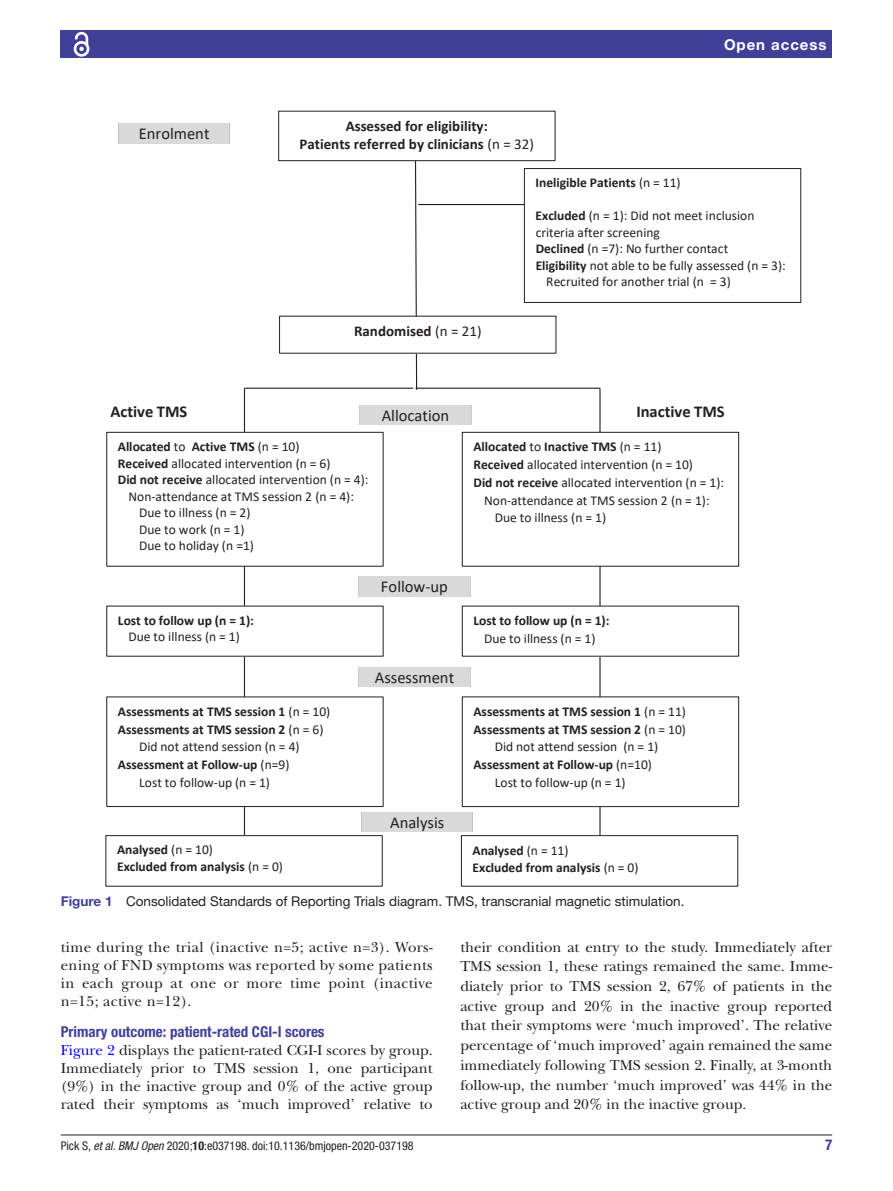
<style>
.page{position:relative;width:893px;height:1191px;background:#fff}
.page>*{position:absolute;margin:0;border:0;box-sizing:border-box;transform-origin:0 0}
.t1{font:16.65px "Calibri";color:#231f20}
.t2{font:16.5px "Calibri";color:#231f20}
.t3{font:700 16.5px "Calibri";letter-spacing:.005em;color:#231f20}
.t4{font:15px/19.6px "New Baskerville";color:#231f20;text-align:justify}
.t5{font:700 15px/18.1px "Calibri";color:#231f20;text-align:center}
.t6{font:700 condensed 15px "Helvetica Neue LT Std";color:#414099}
.t7{font:700 15px "Helvetica Neue LT Std";letter-spacing:.065em;color:#fff}
.t8{font:13.5px "Calibri";color:#231f20}
.t9{font:700 13.5px/16.5px "Calibri";color:#231f20}
.t10{font:13.5px "Helvetica Neue LT Std";color:#231f20}
.t11{font:condensed 12px "Helvetica Neue LT Std";color:#231f20}
.s1{font-weight:400}
.s2{font-weight:700}
.s3{font-weight:700;color:#414099}
.s4{color:#00f}
.s5{font-style:italic}
</style>
<div class="page">
<hr style="left:61px;top:1134px;width:771px;height:1px;background:#231f20">
<div style="left:61px;top:31px;width:771px;height:27px;background:#414099"></div>
<svg style="left:73px;top:31px;width:17px;height:26px"></svg>
<hr style="left:244px;top:388px;width:1px;height:491px;background:#231f20">
<div style="left:359px;top:405px;width:113px;height:20px;background:#d9d9d9"></div>
<hr style="left:418px;top:204px;width:129px;height:1px;background:#231f20">
<svg style="left:414px;top:161px;width:4px;height:229px"></svg>
<hr style="left:244px;top:388px;width:169px;height:1px;background:#231f20">
<div style="left:107px;top:432px;width:276px;height:134px;background:#fff"></div>
<div style="left:106px;top:432px;width:277px;height:134px;border:1px solid #231f20"></div>
<img style="left:107px;top:438px;width:276px;height:122px">
<div style="left:280px;top:316px;width:276px;height:37px;background:#fff"></div>
<div style="left:107px;top:606px;width:276px;height:50px;background:#fff"></div>
<img style="left:107px;top:612px;width:276px;height:38px">
<div style="left:278px;top:111px;width:277px;height:50px;border:1px solid #231f20"></div>
<img style="left:279px;top:117px;width:276px;height:38px">
<div style="left:107px;top:697px;width:276px;height:109px;background:#fff"></div>
<div style="left:106px;top:696px;width:277px;height:111px;border:1px solid #231f20"></div>
<img style="left:107px;top:703px;width:276px;height:97px">
<div style="left:106px;top:835px;width:276px;height:51px;background:#fff"></div>
<div style="left:105px;top:835px;width:278px;height:51px;border:1px solid #231f20"></div>
<img style="left:106px;top:841px;width:276px;height:39px">
<hr style="left:415px;top:388px;width:185px;height:1px;background:#231f20">
<div style="left:358px;top:576px;width:113px;height:20px;background:#d9d9d9"></div>
<div style="left:358px;top:667px;width:113px;height:20px;background:#d9d9d9"></div>
<div style="left:361px;top:812px;width:112px;height:19px;background:#d9d9d9"></div>
<hr style="left:599px;top:388px;width:2px;height:491px;background:#231f20">
<div style="left:462px;top:432px;width:277px;height:134px;background:#fff"></div>
<div style="left:462px;top:432px;width:277px;height:134px;border:1px solid #231f20"></div>
<img style="left:463px;top:438px;width:275px;height:122px">
<div style="left:462px;top:606px;width:277px;height:50px;background:#fff"></div>
<div style="left:462px;top:697px;width:277px;height:109px;background:#fff"></div>
<div style="left:462px;top:696px;width:277px;height:111px;border:1px solid #231f20"></div>
<img style="left:463px;top:703px;width:275px;height:98px">
<div style="left:461px;top:835px;width:277px;height:51px;background:#fff"></div>
<div style="left:461px;top:835px;width:277px;height:51px;border:1px solid #231f20"></div>
<img style="left:462px;top:841px;width:275px;height:39px">
<div style="left:118px;top:123px;width:112px;height:20px;background:#d9d9d9"></div>
<div style="left:524px;top:168px;width:277px;height:135px;border:1px solid #231f20"></div>
<img style="left:525px;top:174px;width:275px;height:123px">
<p class="t2" style="left:139px;top:122px;width:72px">Enrolment</p>
<p class="t5" style="left:300px;top:117px;width:236px">Assessed for eligibility:<br>Patients referred by clinicians <span class="s1">(n = 32)</span></p>
<p class="t7" style="left:724px;top:35px;width:104px">Open access</p>
<p class="t5" style="left:354px;top:322px;width:129px">Randomised <span class="s1">(n = 21)</span></p>
<p class="t9" style="left:536px;top:174px;width:147px">Ineligible Patients <span class="s1">(n = 11)</span></p>
<p class="t8" style="left:536px;top:206px;width:220px"><span class="s2">Excluded</span> (n = 1): Did not meet inclusion</p>
<p class="t8" style="left:536px;top:223px;width:126px">criteria after screening</p>
<p class="t8" style="left:536px;top:239px;width:194px"><span class="s2">Declined</span> (n =7): No further contact</p>
<p class="t8" style="left:536px;top:256px;width:252px"><span class="s2">Eligibility</span> not able to be fully assessed (n = 3):</p>
<p class="t8" style="left:546px;top:272px;width:186px">Recruited for another trial (n = 3)</p>
<p class="t3" style="left:110px;top:399px;width:78px">Active TMS</p>
<p class="t2" style="left:382px;top:404px;width:69px">Allocation</p>
<p class="t3" style="left:636px;top:399px;width:90px">Inactive TMS</p>
<p class="t9" style="left:118px;top:438px;width:183px">Allocated <span class="s1">to</span> Active TMS <span class="s1">(n = 10)</span></p>
<p class="t8" style="left:118px;top:453px;width:214px"><span class="s2">Received</span> allocated intervention (n = 6)</p>
<p class="t8" style="left:118px;top:470px;width:252px"><span class="s2">Did not receive</span> allocated intervention (n = 4):</p>
<p class="t8" style="left:129px;top:487px;width:227px">Non-attendance at TMS session 2 (n = 4):</p>
<p class="t8" style="left:139px;top:503px;width:113px">Due to illness (n = 2)</p>
<p class="t8" style="left:139px;top:520px;width:107px">Due to work (n = 1)</p>
<p class="t8" style="left:139px;top:536px;width:116px">Due to holiday (n =1)</p>
<p class="t9" style="left:474px;top:438px;width:189px">Allocated <span class="s1">to</span> Inactive TMS <span class="s1">(n = 11)</span></p>
<p class="t8" style="left:474px;top:455px;width:221px"><span class="s2">Received</span> allocated intervention (n = 10)</p>
<p class="t8" style="left:474px;top:473px;width:252px"><span class="s2">Did not receive</span> allocated intervention (n = 1):</p>
<p class="t8" style="left:484px;top:491px;width:227px">Non-attendance at TMS session 2 (n = 1):</p>
<p class="t8" style="left:495px;top:508px;width:113px">Due to illness (n = 1)</p>
<p class="t2" style="left:381px;top:575px;width:68px">Follow-up</p>
<p class="t9" style="left:118px;top:612px;width:137px">Lost to follow up (n = 1):</p>
<p class="t8" style="left:129px;top:627px;width:113px">Due to illness (n = 1)</p>
<p class="t9" style="left:474px;top:612px;width:137px">Lost to follow up (n = 1):</p>
<p class="t8" style="left:484px;top:629px;width:113px">Due to illness (n = 1)</p>
<p class="t2" style="left:375px;top:666px;width:81px">Assessment</p>
<p class="t9" style="left:118px;top:703px;width:214px">Assessments at TMS session 1 <span class="s1">(n = 10)</span></p>
<p class="t9" style="left:118px;top:720px;width:207px">Assessments at TMS session 2 <span class="s1">(n = 6)</span></p>
<p class="t8" style="left:139px;top:737px;width:162px">Did not attend session (n = 4)</p>
<p class="t9" style="left:118px;top:756px;width:173px">Assessment at Follow-up <span class="s1">(n=9)</span></p>
<p class="t8" style="left:139px;top:773px;width:132px">Lost to follow-up (n = 1)</p>
<p class="t9" style="left:474px;top:703px;width:214px">Assessments at TMS session 1 <span class="s1">(n = 11)</span></p>
<p class="t9" style="left:474px;top:720px;width:214px">Assessments at TMS session 2 <span class="s1">(n = 10)</span></p>
<p class="t8" style="left:495px;top:737px;width:165px">Did not attend session (n = 1)</p>
<p class="t9" style="left:474px;top:756px;width:180px">Assessment at Follow-up <span class="s1">(n=10)</span></p>
<p class="t8" style="left:495px;top:773px;width:132px">Lost to follow-up (n = 1)</p>
<p class="t1" style="left:390px;top:810px;width:56px">Analysis</p>
<p class="t9" style="left:117px;top:841px;width:167px">Analysed <span class="s1">(n = 10)<br></span>Excluded from analysis <span class="s1">(n = 0)</span></p>
<p class="t9" style="left:473px;top:841px;width:167px;line-height:17.9px">Analysed <span class="s1">(n = 11)<br></span>Excluded from analysis <span class="s1">(n = 0)</span></p>
<p class="t10" style="left:61px;top:893px;width:625px"><span class="s3">Figure 1</span> Consolidated Standards of Reporting Trials diagram. TMS, transcranial magnetic stimulation.</p>
<p class="t4" style="left:61px;top:938px;width:373px;line-height:18px">time during the trial (inactive n=5; active n=3). Wors&shy;ening of FND symptoms was reported by some patients in each group at one or more time point (inactive n=15; active n=12).</p>
<p class="t6" style="left:61px;top:1023px;width:265px">Primary outcome: patient-rated CGI-I scores</p>
<p class="t4" style="left:61px;top:1041px;width:373px;line-height:18px"><span class="s4">Figure 2</span> displays the patient-rated CGI-I scores by group.<br>Immediately prior to TMS session 1, one participant (9%) in the inactive group and 0% of the active group rated their symptoms as ‘much improved’ relative to</p>
<p class="t4" style="left:460px;top:937px;width:373px">their condition at entry to the study. Immediately after TMS session 1, these ratings remained the same. Imme&shy;diately prior to TMS session 2, 67% of patients in the active group and 20% in the inactive group reported that their symptoms were ‘much improved’. The relative percentage of ‘much improved’ again remained the same immediately following TMS session 2. Finally, at 3-month follow-up, the number ‘much improved’ was 44% in the active group and 20% in the inactive group.</p>
<p class="t11" style="left:61px;top:1138px;width:354px">Pick S, <span class="s5">et al</span>. <span class="s5">BMJ Open</span> 2020;<span class="s2">10</span>:e037198. doi:10.1136/bmjopen-2020-037198</p>
<p class="t6" style="left:825px;top:1135px;width:9px">7</p>
</div>
